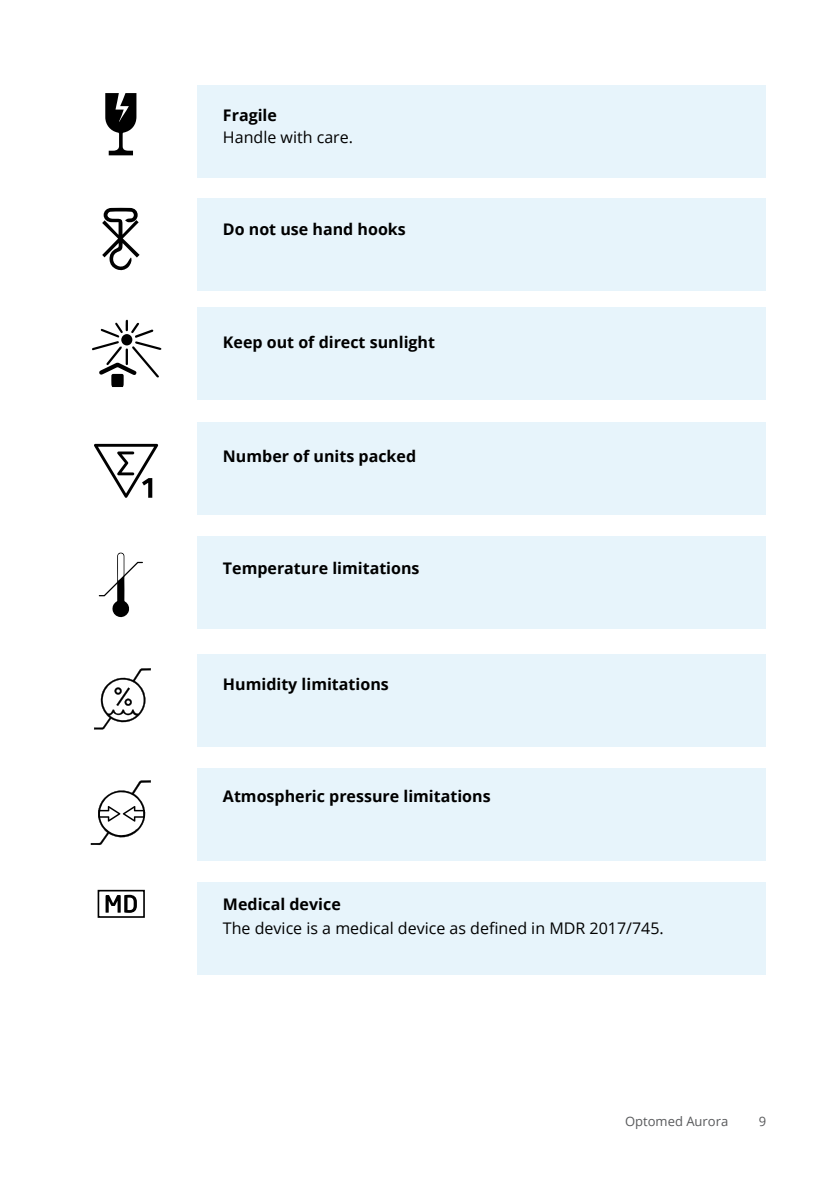
<style>
.page{position:relative;width:840px;height:1191px;background:#fff}
.page>*{position:absolute;margin:0;border:0;box-sizing:border-box;transform-origin:0 0}
.t1{font:700 16px "Open Sans";color:#000}
.t2{font:16px "Open Sans";color:#000}
.t3{font:13px "Open Sans";color:#58595b}
</style>
<div class="page">
<div style="left:197px;top:654px;width:568px;height:92px;background:#e7f4fb"></div>
<div style="left:197px;top:422px;width:568px;height:92px;background:#e7f4fb"></div>
<div style="left:197px;top:768px;width:568px;height:92px;background:#e7f4fb"></div>
<div style="left:197px;top:882px;width:568px;height:92px;background:#e7f4fb"></div>
<div style="left:197px;top:198px;width:568px;height:93px;background:#e7f4fb"></div>
<div style="left:197px;top:307px;width:568px;height:93px;background:#e7f4fb"></div>
<div style="left:197px;top:537px;width:568px;height:92px;background:#e7f4fb"></div>
<div style="left:197px;top:85px;width:568px;height:92px;background:#e7f4fb"></div>
<svg style="left:105px;top:93px;width:31px;height:62px"></svg>
<svg style="left:102px;top:208px;width:37px;height:63px"></svg>
<svg style="left:92px;top:320px;width:69px;height:67px"></svg>
<svg style="left:94px;top:444px;width:64px;height:54px"></svg>
<svg style="left:99px;top:552px;width:44px;height:65px"></svg>
<svg style="left:94px;top:668px;width:57px;height:61px"></svg>
<svg style="left:91px;top:780px;width:60px;height:65px"></svg>
<div style="left:98px;top:890px;width:47px;height:27px;border:2px solid #000"></div>
<svg style="left:105px;top:894px;width:32px;height:19px"></svg>
<p class="t1" style="left:223px;top:104px;width:55px">Fragile</p>
<p class="t2" style="left:223px;top:127px;width:131px">Handle with care.</p>
<p class="t1" style="left:223px;top:218px;width:184px">Do not use hand hooks</p>
<p class="t1" style="left:223px;top:330px;width:213px">Keep out of direct sunlight</p>
<p class="t1" style="left:223px;top:444px;width:194px">Number of units packed</p>
<p class="t1" style="left:223px;top:556px;width:198px">Temperature limitations</p>
<p class="t1" style="left:223px;top:672px;width:167px">Humidity limitations</p>
<p class="t1" style="left:223px;top:784px;width:269px">Atmospheric pressure limitations</p>
<p class="t1" style="left:223px;top:892px;width:119px">Medical device</p>
<p class="t2" style="left:223px;top:917px;width:442px">The device is a medical device as defined in MDR 2017/745.</p>
<p class="t3" style="left:624px;top:1112px;width:105px">Optomed Aurora</p>
<p class="t3" style="left:758px;top:1112px;width:9px">9</p>
</div>
